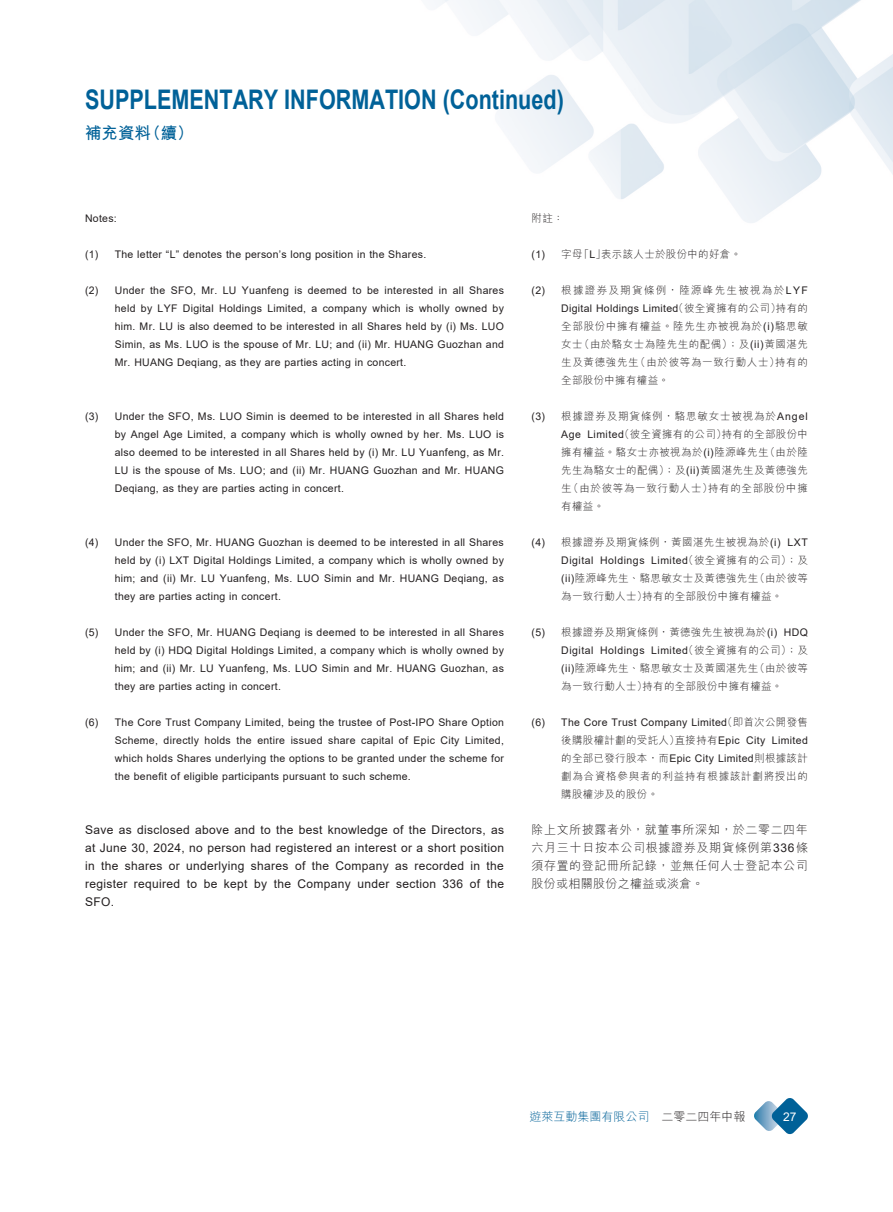
<style>
.page{position:relative;width:893px;height:1212px;background:#fff}
.page>*{position:absolute;margin:0;border:0;box-sizing:border-box;transform-origin:0 0}
.t1{font:700 27px "Arial";color:#006198;scale:.8 1}
.t2{font:700 16.5px "M Hei HK";color:#006198}
.t3{font:12px/18px "Arial";letter-spacing:.03em;color:#231f20;text-align:justify}
.t4{font:300 12px/18px "M Hei HK";letter-spacing:.05em;color:#231f20;text-align:justify}
.t5{font:300 12px "M Hei HK";color:#006198}
.t6{font:12px "Arial";color:#fff}
.t7{font:10.5px/18px "Arial";letter-spacing:.03em;color:#231f20;text-align:justify}
.t8{font:300 10.5px/18px "M Hei HK";letter-spacing:.03em;color:#231f20;text-align:justify}
.t9{font:10.5px "Arial";letter-spacing:.05em;color:#231f20}
.t10{font:300 10.5px "M Hei HK";letter-spacing:.125em;color:#231f20}
.s1{font-family:"Arial";font-weight:400}
.s2{font-family:"M Hei HK";font-weight:300}
.s3{color:#231f20}
</style>
<div class="page">
<svg style="left:754px;top:1098px;width:54px;height:36px"></svg>
<img style="left:438px;top:0;width:455px;height:223px">
<h1 class="t1" style="left:85px;top:81px;width:600px">SUPPLEMENTARY INFORMATION (Continued)</h1>
<h2 class="t2" style="left:85px;top:121px;width:110px">補充資料（續）</h2>
<p class="t7" style="left:85px;top:209px;width:33px">Notes:</p>
<p class="t7" style="left:85px;top:245px;width:343px">(1) The letter “L” denotes the person’s long position in the Shares.</p>
<p class="t7" style="left:115px;top:281px;width:391px;text-indent:-30px">(2) Under the SFO, Mr. LU Yuanfeng is deemed to be interested in all Shares held by LYF Digital Holdings Limited, a company which is wholly owned by him. Mr. LU is also deemed to be interested in all Shares held by (i) Ms. LUO Simin, as Ms. LUO is the spouse of Mr. LU; and (ii) Mr. HUANG Guozhan and Mr. HUANG Deqiang, as they are parties acting in concert.</p>
<p class="t7" style="left:115px;top:407px;width:391px;text-indent:-30px">(3) Under the SFO, Ms. LUO Simin is deemed to be interested in all Shares held by Angel Age Limited, a company which is wholly owned by her. Ms. LUO is also deemed to be interested in all Shares held by (i) Mr. LU Yuanfeng, as Mr.<br>LU is the spouse of Ms. LUO; and (ii) Mr. HUANG Guozhan and Mr. HUANG Deqiang, as they are parties acting in concert.</p>
<p class="t7" style="left:115px;top:533px;width:391px;text-indent:-30px">(4) Under the SFO, Mr. HUANG Guozhan is deemed to be interested in all Shares held by (i) LXT Digital Holdings Limited, a company which is wholly owned by him; and (ii) Mr. LU Yuanfeng, Ms. LUO Simin and Mr. HUANG Deqiang, as they are parties acting in concert.</p>
<p class="t7" style="left:115px;top:623px;width:391px;text-indent:-30px">(5) Under the SFO, Mr. HUANG Deqiang is deemed to be interested in all Shares held by (i) HDQ Digital Holdings Limited, a company which is wholly owned by him; and (ii) Mr. LU Yuanfeng, Ms. LUO Simin and Mr. HUANG Guozhan, as they are parties acting in concert.</p>
<p class="t7" style="left:115px;top:713px;width:391px;text-indent:-30px">(6) The Core Trust Company Limited, being the trustee of Post-IPO Share Option Scheme, directly holds the entire issued share capital of Epic City Limited, which holds Shares underlying the options to be granted under the scheme for the benefit of eligible participants pursuant to such scheme.</p>
<p class="t3" style="left:85px;top:821px;width:420px">Save as disclosed above and to the best knowledge of the Directors, as at June 30, 2024, no person had registered an interest or a short position in the shares or underlying shares of the Company as recorded in the register required to be kept by the Company under section 336 of the SFO.</p>
<p class="t8" style="left:531px;top:209px;width:34px">附註：</p>
<p class="t8" style="left:531px;top:245px;width:211px"><span class="s1">(1)</span> 字母「<span class="s1">L</span>」表示該人士於股份中的好倉。</p>
<p class="t10" style="left:531px;top:285px;width:278px"><span class="s1">(2)</span> 根據證券及期貨條例，陸源峰先生被視為於<span class="s1">LYF</span></p>
<p class="t7" style="left:561px;top:299px;width:248px">Digital Holdings Limited<span class="s2">（彼全資擁有的公司）持有的</span></p>
<p class="t8" style="left:561px;top:317px;width:248px">全部股份中擁有權益。陸先生亦被視為於<span class="s1">(i)</span>駱思敏女士（由於駱女士為陸先生的配偶）；及<span class="s1">(ii)</span>黃國湛先生及黃德強先生（由於彼等為一致行動人士）持有的全部股份中擁有權益。</p>
<p class="t8" style="left:561px;top:407px;width:248px;text-indent:-30px"><span class="s1">(3)</span> 根據證券及期貨條例，駱思敏女士被視為於<span class="s1">Angel Age Limited</span>（彼全資擁有的公司）持有的全部股份中擁有權益。駱女士亦被視為於<span class="s1">(i)</span>陸源峰先生（由於陸先生為駱女士的配偶）；及<span class="s1">(ii)</span>黃國湛先生及黃德強先生（由於彼等為一致行動人士）持有的全部股份中擁有權益。</p>
<p class="t8" style="left:531px;top:533px;width:278px"><span class="s1">(4)</span> 根據證券及期貨條例，黃國湛先生被視為於<span class="s1">(i) LXT</span></p>
<p class="t9" style="left:561px;top:553px;width:248px">Digital Holdings Limited<span class="s2">（彼全資擁有的公司）；及</span></p>
<p class="t8" style="left:561px;top:569px;width:248px"><span class="s1">(ii)</span>陸源峰先生、駱思敏女士及黃德強先生（由於彼等為一致行動人士）持有的全部股份中擁有權益。</p>
<p class="t8" style="left:531px;top:623px;width:278px"><span class="s1">(5)</span> 根據證券及期貨條例，黃德強先生被視為於<span class="s1">(i) HDQ</span></p>
<p class="t9" style="left:561px;top:643px;width:248px">Digital Holdings Limited<span class="s2">（彼全資擁有的公司）；及</span></p>
<p class="t8" style="left:561px;top:659px;width:248px"><span class="s1">(ii)</span>陸源峰先生、駱思敏女士及黃國湛先生（由於彼等為一致行動人士）持有的全部股份中擁有權益。</p>
<p class="t7" style="left:531px;top:713px;width:278px">(6) The Core Trust Company Limited<span class="s2">（即首次公開發售</span></p>
<p class="t8" style="left:561px;top:731px;width:248px">後購股權計劃的受託人）直接持有<span class="s1">Epic City Limited</span>的全部已發行股本，而<span class="s1">Epic City Limited</span>則根據該計劃為合資格參與者的利益持有根據該計劃將授出的購股權涉及的股份。</p>
<p class="t4" style="left:531px;top:820px;width:278px">除上文所披露者外，就董事所深知，於二零二四年六月三十日按本公司根據證券及期貨條例第<span class="s1">336</span>條須存置的登記冊所記錄，並無任何人士登記本公司股份或相關股份之權益或淡倉。</p>
<p class="t5" style="left:529px;top:1110px;width:217px">遊萊互動集團有限公司 <span class="s3">二零二四年中報</span></p>
<p class="t6" style="left:783px;top:1108px;width:15px">27</p>
</div>
